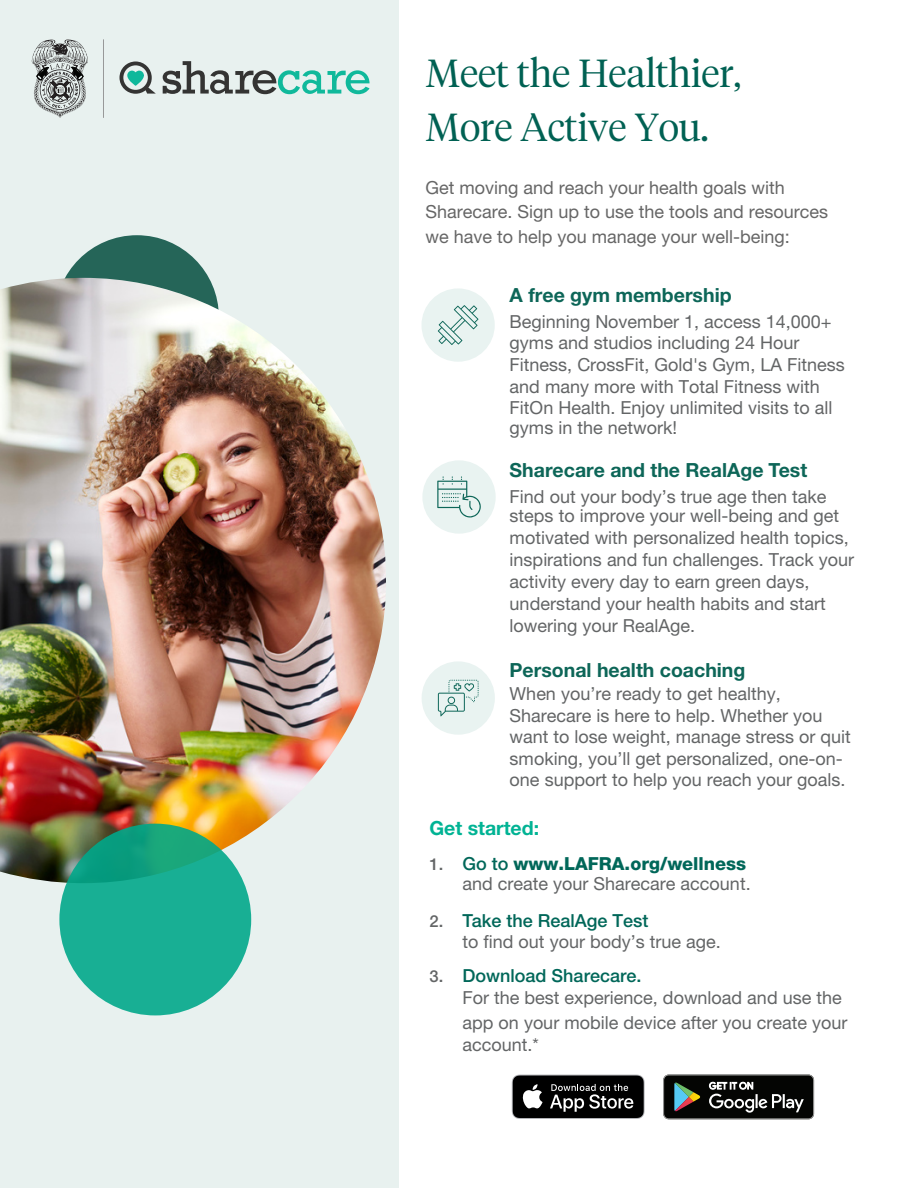
<style>
.page{position:relative;width:918px;height:1188px;background:#fff}
.page>*{position:absolute;margin:0;border:0;box-sizing:border-box;transform-origin:0 0}
.t1{font:300 39px/54px "Tiempos Headline";color:#006153}
.t2{font:700 19.5px "Helvetica Neue LT Pro";color:#0d6658}
.t3{font:700 19.5px "Helvetica Neue LT Pro";color:#00b394}
.t4{font:18px/21.9px "Helvetica Neue LT Pro";color:#636566}
.t5{font:18px/24.3px "Helvetica Neue LT Pro";color:#666}
.s1{font-weight:500;font-size:16.5px}
.s2{font-weight:500;color:#006759}
.s3{font-weight:800;color:#006759}
</style>
<div class="page">
<div style="left:0;top:0;width:398px;height:1188px;background:#e8f1ef"></div>
<div style="left:55px;top:235px;width:164px;height:164px;background:#256558;border-radius:50%"></div>
<img style="left:0;top:278px;width:386px;height:605px">
<svg style="left:59px;top:824px;width:192px;height:191px;background:#16ac8f"></svg>
<div style="left:422px;top:460px;width:74px;height:74px;background:#e9f3f1;border-radius:50%"></div>
<svg style="left:437px;top:476px;width:44px;height:42px"></svg>
<div style="left:422px;top:661px;width:73px;height:74px;background:#e9f3f1;border-radius:50%"></div>
<svg style="left:438px;top:680px;width:41px;height:36px"></svg>
<div style="left:421px;top:288px;width:74px;height:74px;background:#e9f3f1;border-radius:50%"></div>
<svg style="left:438px;top:305px;width:40px;height:40px"></svg>
<svg style="left:512px;top:1075px;width:133px;height:44px;background:#313131"></svg>
<svg style="left:663px;top:1075px;width:151px;height:44px;background:#2d302d"></svg>
<svg style="left:32px;top:40px;width:56px;height:78px"></svg>
<hr style="left:103px;top:39px;width:1px;height:79px;background:#989999">
<svg style="left:163px;top:61px;width:207px;height:33px"></svg>
<svg style="left:119px;top:62px;width:37px;height:32px"></svg>
<p class="t1" style="left:425px;top:44px;width:317px">Meet the Healthier,<br>More Active You.</p>
<p class="t5" style="left:425px;top:176px;width:404px">Get moving and reach your health goals with<br>Sharecare. Sign up to use the tools and resources we have to help you manage your well-being:</p>
<p class="t2" style="left:510px;top:284px;width:223px">A free gym membership</p>
<p class="t4" style="left:510px;top:311px;width:337px;line-height:21.3px">Beginning November 1, access 14,000+ gyms and studios including 24 Hour Fitness, CrossFit, Gold's Gym, LA Fitness and many more with Total Fitness with FitOn Health. Enjoy unlimited visits to all gyms in the network!</p>
<p class="t2" style="left:510px;top:459px;width:299px">Sharecare and the RealAge Test</p>
<p class="t4" style="left:510px;top:487px;width:331px;line-height:19.5px">Find out your body’s true age then take steps to improve your well-being and get</p>
<p class="t4" style="left:510px;top:527px;width:346px">motivated with personalized health topics, inspirations and fun challenges. Track your activity every day to earn green days, understand your health habits and start lowering your RealAge.</p>
<p class="t2" style="left:510px;top:659px;width:237px">Personal health coaching</p>
<p class="t4" style="left:510px;top:683px;width:343px">When you’re ready to get healthy, Sharecare is here to help. Whether you want to lose weight, manage stress or quit smoking, you’ll get personalized, one-on&shy;one support to help you reach your goals.</p>
<p class="t3" style="left:429px;top:817px;width:111px">Get started:</p>
<p class="t4" style="left:430px;top:854px;width:323px;line-height:19.6px;text-align:right"><span class="s1">1.</span> <span class="s2">Go to</span> <span class="s3">www.LAFRA.org/wellness </span>and create your Sharecare account.</p>
<p class="t4" style="left:463px;top:910px;width:260px;text-indent:-33px"><span class="s1">2.</span> <span class="s2">Take the RealAge Test<br></span>to find out your body’s true age.</p>
<p class="t4" style="left:463px;top:965px;width:381px;text-indent:-33px"><span class="s1">3.</span> <span class="s2">Download Sharecare.<br></span>For the best experience, download and use the</p>
<p class="t4" style="left:463px;top:1012px;width:386px">app on your mobile device after you create your account.*</p>
</div>
